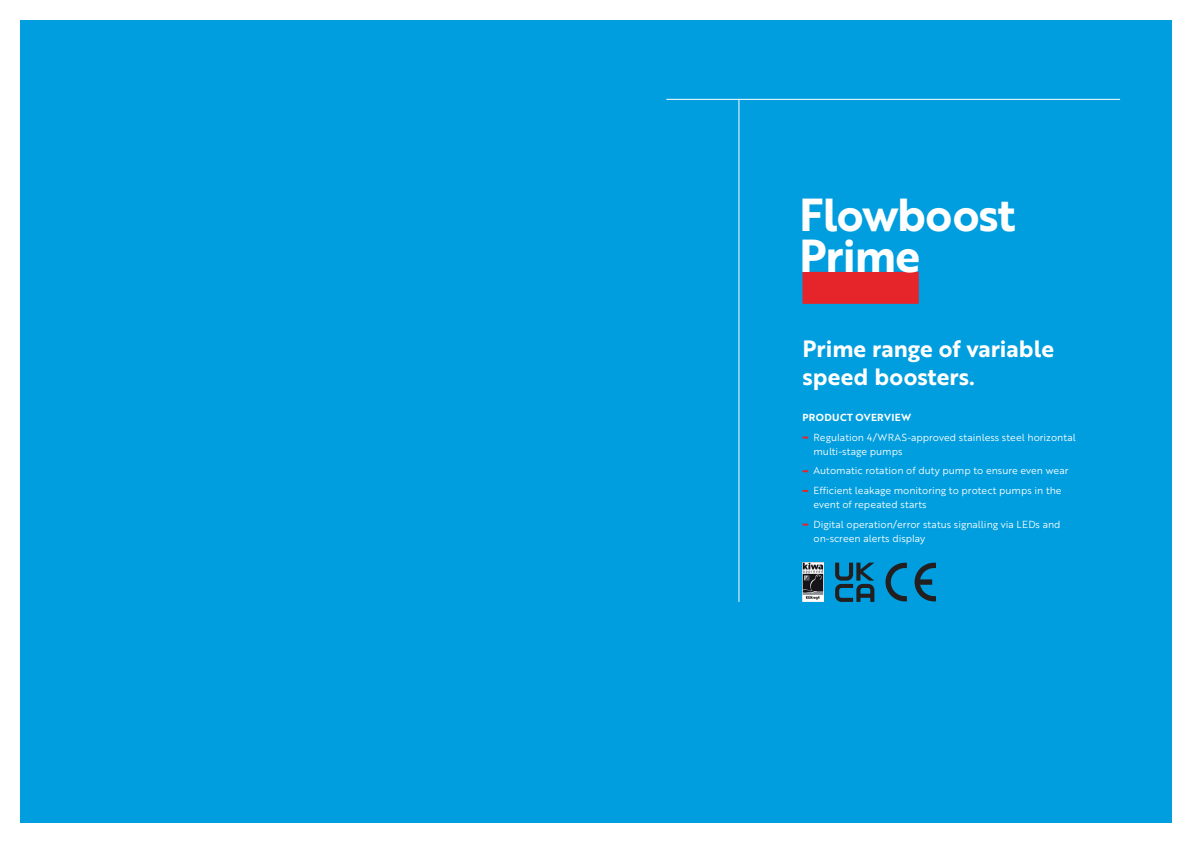
<style>
.page{position:relative;width:1191px;height:842px;background:#fff}
.page>*{position:absolute;margin:0;border:0;box-sizing:border-box;transform-origin:0 0}
.t1{font:45px/41px "Brother 1816 Bold";letter-spacing:-.02em;color:#fff}
.t2{font:23px/28px "Brother 1816 Bold";color:#fff}
.t3{font:10px/19.7px "Brother 1816 Book";color:#fff}
.t4{font:10px "Brother 1816 Bold";letter-spacing:.04em;color:#fff}
</style>
<div class="page">
<div style="left:20px;top:20px;width:1151px;height:802px;background:#009ede"></div>
<hr style="left:666px;top:99px;width:454px;height:1px;background:#fff">
<hr style="left:738px;top:99px;width:1px;height:503px;background:#fff">
<svg style="left:802px;top:437px;width:6px;height:2px"></svg>
<svg style="left:802px;top:470px;width:6px;height:2px"></svg>
<svg style="left:802px;top:490px;width:6px;height:2px"></svg>
<svg style="left:802px;top:524px;width:6px;height:2px"></svg>
<div style="left:802px;top:272px;width:116px;height:32px;background:#e5252a"></div>
<svg style="left:835px;top:563px;width:39px;height:39px"></svg>
<svg style="left:885px;top:563px;width:22px;height:38px"></svg>
<svg style="left:914px;top:563px;width:22px;height:38px"></svg>
<img style="left:802px;top:563px;width:21px;height:39px">
<h1 class="t1" style="left:799px;top:193px;width:218px">Flowboost<br>Prime</h1>
<h2 class="t2" style="left:802px;top:334px;width:253px">Prime range of variable speed boosters.</h2>
<p class="t4" style="left:802px;top:410px;width:110px">PRODUCT OVERVIEW</p>
<p class="t3" style="left:813px;top:430px;width:264px;line-height:14px">Regulation 4/WRAS-approved stainless steel horizontal multi-stage pumps</p>
<p class="t3" style="left:813px;top:460px;width:256px">Automatic rotation of duty pump to ensure even wear<br>Efficient leakage monitoring to protect pumps in the</p>
<p class="t3" style="left:813px;top:494px;width:248px">event of repeated starts<br>Digital operation/error status signalling via LEDs and</p>
<p class="t3" style="left:813px;top:528px;width:113px">on-screen alerts display</p>
</div>
